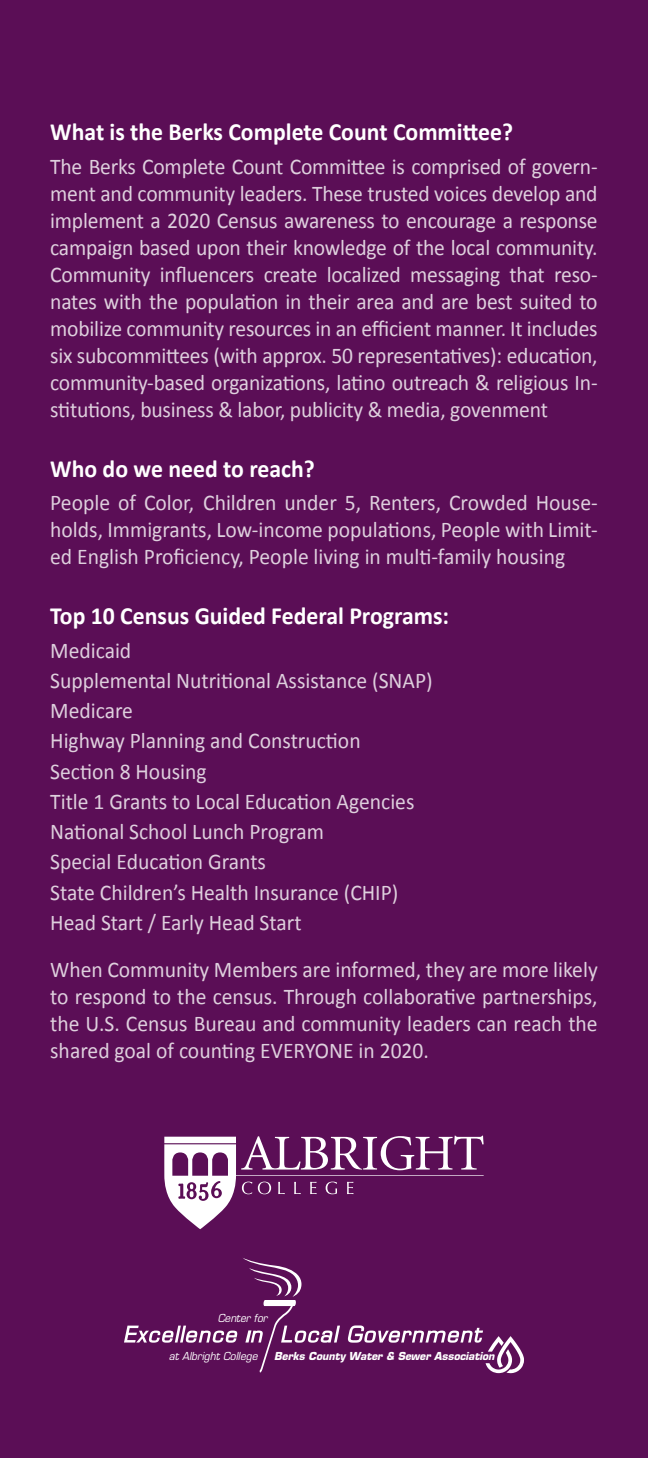
<style>
.page{position:relative;width:648px;height:1458px;background:#5b0e56}
.page>*{position:absolute;margin:0;border:0;box-sizing:border-box;transform-origin:0 0}
.t1{font:700 24.75px "Calibri";color:#fff;scale:.96 1}
.t2{font:22.5px/27px "Calibri";color:#decfdd;text-align:justify;scale:.96 1}
.t3{font:italic 700 10.8px "Eurostile";color:#fff;scale:.95 1}
.t4{font:italic 10.8px "Eurostile";color:#fff;scale:.95 1}
</style>
<div class="page">
<svg style="left:164px;top:1136px;width:320px;height:93px"></svg>
<svg style="left:124px;top:1326px;width:113px;height:17px"></svg>
<svg style="left:243px;top:1258px;width:97px;height:115px"></svg>
<svg style="left:348px;top:1325px;width:176px;height:48px"></svg>
<p class="t1" style="left:50px;top:116px;width:484px">What is the Berks Complete Count Committee?</p>
<p class="t2" style="left:50px;top:153px;width:572px">The Berks Complete Count Committee is comprised of govern&shy;ment and community leaders. These trusted voices develop and implement a 2020 Census awareness to encourage a response campaign based upon their knowledge of the local community.<br>Community influencers create localized messaging that reso&shy;nates with the population in their area and are best suited to mobilize community resources in an efficient manner. It includes six subcommittees (with approx. 50 representatives): education, community-based organizations, latino outreach &amp; religious In&shy;stitutions, business &amp; labor, publicity &amp; media, govenment</p>
<p class="t1" style="left:50px;top:453px;width:277px">Who do we need to reach?</p>
<p class="t2" style="left:50px;top:489px;width:572px">People of Color, Children under 5, Renters, Crowded House&shy;holds, Immigrants, Low-income populations, People with Limit&shy;ed English Proficiency, People living in multi-family housing</p>
<p class="t1" style="left:50px;top:600px;width:417px">Top 10 Census Guided Federal Programs:</p>
<p class="t2" style="left:50px;top:637px;width:86px">Medicaid</p>
<p class="t2" style="left:50px;top:667px;width:400px">Supplemental Nutritional Assistance (SNAP)</p>
<p class="t2" style="left:50px;top:697px;width:88px">Medicare</p>
<p class="t2" style="left:50px;top:727px;width:325px">Highway Planning and Construction</p>
<p class="t2" style="left:50px;top:758px;width:164px">Section 8 Housing</p>
<p class="t2" style="left:50px;top:788px;width:381px">Title 1 Grants to Local Education Agencies</p>
<p class="t2" style="left:50px;top:818px;width:287px">National School Lunch Program</p>
<p class="t2" style="left:50px;top:848px;width:226px">Special Education Grants</p>
<p class="t2" style="left:50px;top:879px;width:364px">State Children’s Health Insurance (CHIP)</p>
<p class="t2" style="left:50px;top:909px;width:263px">Head Start / Early Head Start</p>
<p class="t2" style="left:50px;top:956px;width:572px">When Community Members are informed, they are more likely to respond to the census. Through collaborative partnerships, the U.S. Census Bureau and community leaders can reach the shared goal of counting EVERYONE in 2020.</p>
<p class="t4" style="left:218px;top:1312px;width:54px">Center for</p>
<p class="t4" style="left:169px;top:1350px;width:95px">at Albright College</p>
<p class="t3" style="left:274px;top:1349px;width:233px">Berks County Water &amp; Sewer Association</p>
</div>
